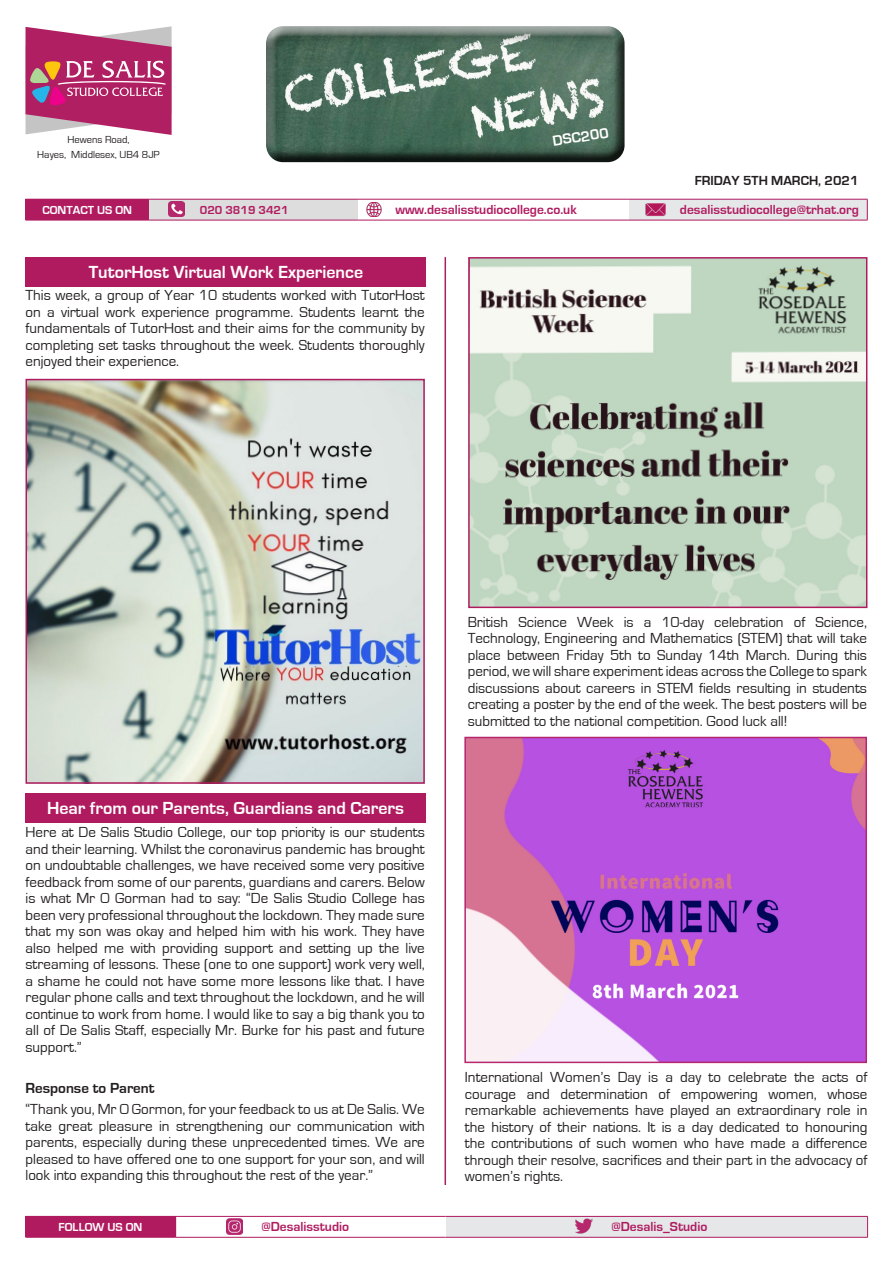
<style>
.page{position:relative;width:893px;height:1263px;background:#fff}
.page>*{position:absolute;margin:0;border:0;box-sizing:border-box;transform-origin:0 0}
.t1{font:700 18px "Eurostile";color:#fff}
.t2{font:15px/16.5px "Eurostile";color:#231f20;text-align:justify}
.t3{font:700 15px "Eurostile";color:#231f20}
.t4{font:700 15px "Eurostile";color:#fff}
.t5{font:700 13.5px "Eurostile";color:#b01b60}
.t6{font:700 13.5px "Eurostile";color:#231f20}
.t7{font:700 12px "Eurostile";color:#fff}
.t8{font:700 12px "Eurostile";color:#b01b60}
.t9{font:10.5px/15px "Eurostile";color:#231f20;text-align:center}
</style>
<div class="page">
<div style="left:26px;top:1216px;width:150px;height:21px;background:#b01b60"></div>
<div style="left:446px;top:1216px;width:422px;height:21px;background:#e6e7e9"></div>
<hr style="left:26px;top:1237px;width:150px;height:1px;background:#b01b60">
<hr style="left:176px;top:1216px;width:270px;height:1px;background:#b01b60">
<hr style="left:176px;top:1237px;width:270px;height:1px;background:#b01b60">
<hr style="left:446px;top:1216px;width:422px;height:1px;background:#b01b60">
<svg style="left:867px;top:1216px;width:1px;height:21px"></svg>
<hr style="left:446px;top:1237px;width:422px;height:1px;background:#b01b60">
<div style="left:263px;top:23px;width:362px;height:129px;background:#fff;opacity:.75"></div>
<div style="left:263px;top:30px;width:362px;height:133px;background:#231f20;opacity:.75"></div>
<svg style="left:26px;top:26px;width:146px;height:109px;background:#be5886"></svg>
<div style="left:26px;top:199px;width:123px;height:21px;background:#b01b60"></div>
<div style="left:149px;top:199px;width:208px;height:21px;background:#ddd"></div>
<div style="left:629px;top:199px;width:238px;height:21px;background:#e6e7e9"></div>
<hr style="left:26px;top:220px;width:123px;height:1px;background:#b01b60">
<hr style="left:149px;top:199px;width:208px;height:1px;background:#b01b60">
<hr style="left:149px;top:220px;width:208px;height:1px;background:#b01b60">
<hr style="left:357px;top:199px;width:272px;height:1px;background:#b01b60">
<hr style="left:357px;top:220px;width:272px;height:1px;background:#b01b60">
<hr style="left:629px;top:199px;width:238px;height:1px;background:#b01b60">
<svg style="left:867px;top:199px;width:1px;height:21px"></svg>
<hr style="left:629px;top:220px;width:238px;height:1px;background:#b01b60">
<img style="left:646px;top:203px;width:19px;height:14px">
<img style="left:366px;top:202px;width:16px;height:15px">
<img style="left:168px;top:201px;width:16px;height:16px">
<img style="left:227px;top:1219px;width:16px;height:15px">
<img style="left:576px;top:1218px;width:17px;height:16px">
<hr style="left:445px;top:257px;width:1px;height:928px;background:#b01b60">
<div style="left:26px;top:257px;width:400px;height:30px;background:#b01b60"></div>
<img style="left:25px;top:378px;width:400px;height:406px">
<div style="left:26px;top:793px;width:400px;height:30px;background:#b01b60"></div>
<svg style="left:468px;top:257px;width:400px;height:352px;background:#b9c6b7"></svg>
<img style="left:467px;top:740px;width:397px;height:320px">
<div style="left:464px;top:737px;width:403px;height:326px;border:2px solid #b6276d"></div>
<p class="t9" style="left:37px;top:132px;width:124px">Hewens Road,<br>Hayes, Middlesex, UB4 8JP</p>
<p class="t4" style="left:551px;top:133px;width:58px;rotate:-9deg">DSC200</p>
<p class="t6" style="left:695px;top:173px;width:165px">FRIDAY 5TH MARCH, 2021</p>
<p class="t7" style="left:42px;top:203px;width:91px">CONTACT US ON</p>
<p class="t8" style="left:200px;top:203px;width:90px">020 3819 3421</p>
<p class="t5" style="left:395px;top:202px;width:183px">www.desalisstudiocollege.co.uk</p>
<p class="t5" style="left:680px;top:202px;width:181px">desalisstudiocollege@trhat.org</p>
<p class="t1" style="left:89px;top:262px;width:276px">TutorHost Virtual Work Experience</p>
<p class="t2" style="left:26px;top:287px;width:401px">This week, a group of Year 10 students worked with TutorHost on a virtual work experience programme. Students learnt the fundamentals of TutorHost and their aims for the community by completing set tasks throughout the week. Students thoroughly enjoyed their experience.</p>
<p class="t1" style="left:47px;top:798px;width:358px">Hear from our Parents, Guardians and Carers</p>
<p class="t2" style="left:26px;top:824px;width:401px">Here at De Salis Studio College, our top priority is our students and their learning. Whilst the coronavirus pandemic has brought on undoubtable challenges, we have received some very positive feedback from some of our parents, guardians and carers. Below is what Mr O Gorman had to say: “De Salis Studio College has been very professional throughout the lockdown. They made sure that my son was okay and helped him with his work. They have also helped me with providing support and setting up the live streaming of lessons. These (one to one support) work very well, a shame he could not have some more lessons like that. I have regular phone calls and text throughout the lockdown, and he will continue to work from home. I would like to say a big thank you to all of De Salis Staff, especially Mr. Burke for his past and future support.”</p>
<p class="t3" style="left:26px;top:1080px;width:131px">Response to Parent</p>
<p class="t2" style="left:26px;top:1101px;width:401px">“Thank you, Mr O Gormon, for your feedback to us at De Salis. We take great pleasure in strengthening our communication with parents, especially during these unprecedented times. We are pleased to have offered one to one support for your son, and will look into expanding this throughout the rest of the year.”</p>
<p class="t2" style="left:468px;top:614px;width:401px">British Science Week is a 10-day celebration of Science, Technology, Engineering and Mathematics (STEM) that will take place between Friday 5th to Sunday 14th March. During this period, we will share experiment ideas across the College to spark discussions about careers in STEM fields resulting in students creating a poster by the end of the week. The best posters will be submitted to the national competition. Good luck all!</p>
<p class="t2" style="left:465px;top:1069px;width:404px">International Women’s Day is a day to celebrate the acts of courage and determination of empowering women, whose remarkable achievements have played an extraordinary role in the history of their nations. It is a day dedicated to honouring the contributions of such women who have made a difference through their resolve, sacrifices and their part in the advocacy of women’s rights.</p>
<p class="t7" style="left:59px;top:1220px;width:85px">FOLLOW US ON</p>
<p class="t5" style="left:261px;top:1219px;width:89px">@Desalisstudio</p>
<p class="t5" style="left:611px;top:1219px;width:97px">@Desalis_Studio</p>
</div>
